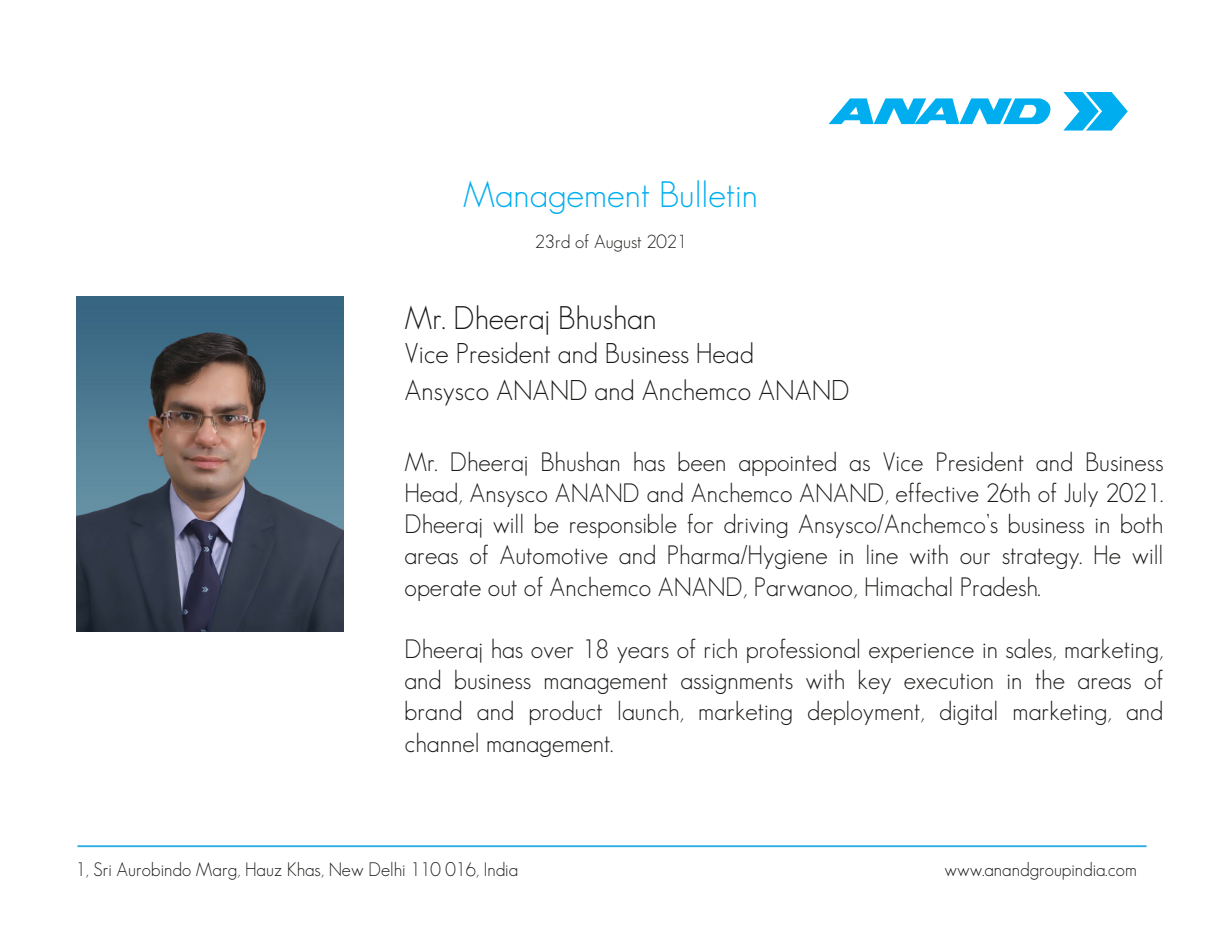
<style>
.page{position:relative;width:1222px;height:942px;background:#fff}
.page>*{position:absolute;margin:0;border:0;box-sizing:border-box;transform-origin:0 0}
.t1{font:300 36px "Geosans";color:#00aeef}
.t2{font:300 32px "Geosans";color:#1a1a18}
.t3{font:300 28px/37.2px "Geosans";color:#1a1a18}
.t4{font:300 26px/31.2px "Geosans";color:#1a1a18;text-align:justify}
.t5{font:300 19px "Geosans";color:#1a1a18}
.t6{font:300 18.4px "Geosans";color:#1a1a18}
</style>
<div class="page">
<hr style="left:77px;top:845px;width:1069px;height:2px;background:#2bace2">
<svg style="left:1063px;top:92px;width:64px;height:39px"></svg>
<svg style="left:828px;top:98px;width:222px;height:26px"></svg>
<img style="left:76px;top:297px;width:267px;height:334px">
<h1 class="t1" style="left:463px;top:175px;width:296px">Management Bulletin</h1>
<p class="t6" style="left:535px;top:231px;width:153px">23rd of August 2021</p>
<p class="t2" style="left:404px;top:300px;width:254px">Mr. Dheeraj Bhushan</p>
<p class="t3" style="left:404px;top:334px;width:447px">Vice President and Business Head<br>Ansysco ANAND and Anchemco ANAND</p>
<p class="t4" style="left:404px;top:446px;width:760px">Mr. Dheeraj Bhushan has been appointed as Vice President and Business Head, Ansysco ANAND and Anchemco ANAND, effective 26th of July 2021.<br>Dheeraj will be responsible for driving Ansysco/Anchemco’s business in both areas of Automotive and Pharma/Hygiene in line with our strategy. He will operate out of Anchemco ANAND, Parwanoo, Himachal Pradesh.</p>
<p class="t4" style="left:404px;top:633px;width:760px">Dheeraj has over 18 years of rich professional experience in sales, marketing, and business management assignments with key execution in the areas of brand and product launch, marketing deployment, digital marketing, and channel management.</p>
<p class="t5" style="left:75px;top:859px;width:444px">1, Sri Aurobindo Marg, Hauz Khas, New Delhi 110 016, India</p>
<p class="t5" style="left:944px;top:859px;width:194px">www.anandgroupindia.com</p>
</div>
